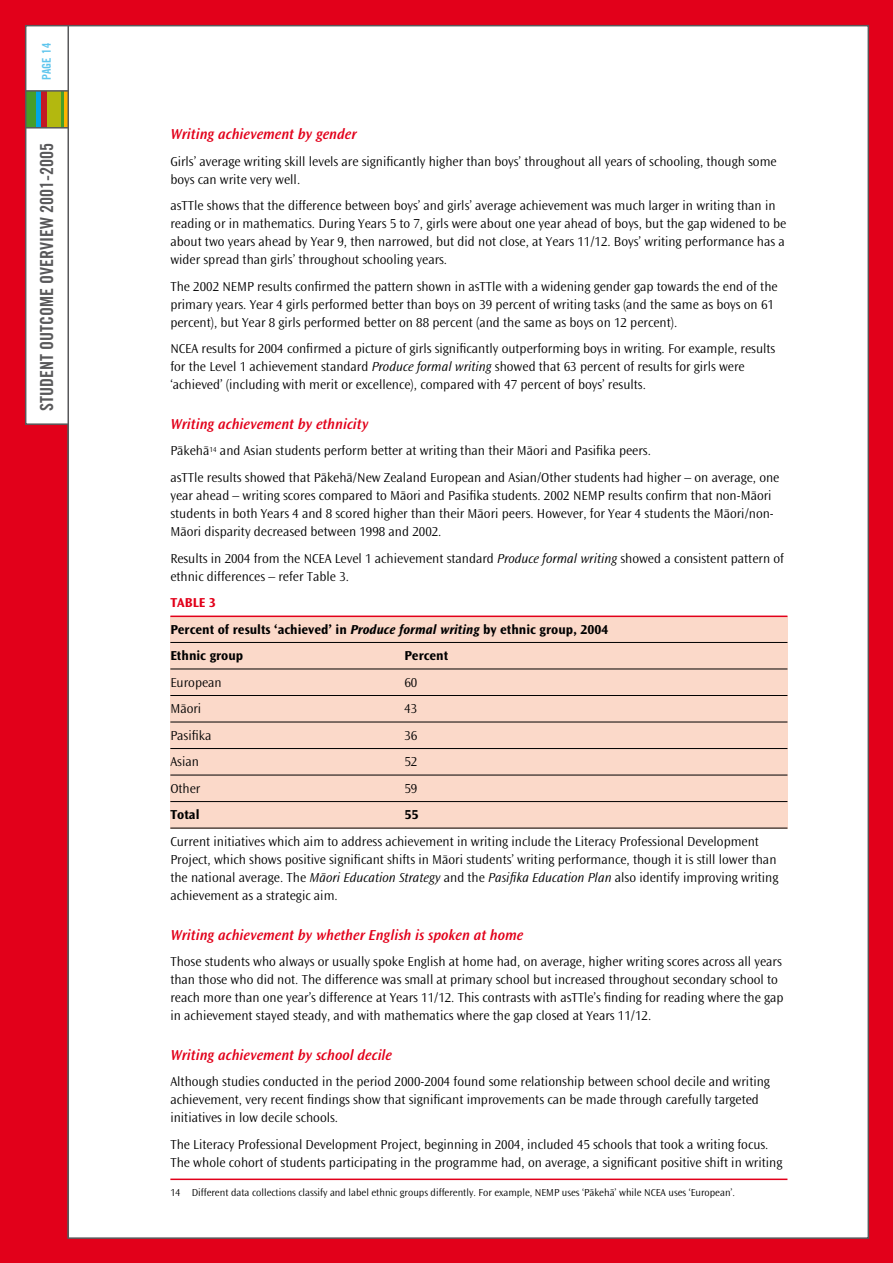
<style>
.page{position:relative;width:893px;height:1263px;background:#fff}
.page>*{position:absolute;margin:0;border:0;box-sizing:border-box;transform-origin:0 0}
.t1{font:18px "Trade Gothic Bold Cond Twenty";color:#58585a}
.t2{font:italic 600 15px "Ocean Sans Maori";color:#e2001a}
.t3{font:300 13.5px/18px "Ocean Sans Maori";color:#000}
.t4{font:700 13.5px/26.5px "Ocean Sans Maori";color:#000}
.t5{font:12px "Trade Gothic Bold Cond Twenty";color:#5ec5ed}
.t6{font:300 10.5px "Ocean Sans Maori";color:#000}
.s1{font-style:italic}
.s2{color:#e2001a}
</style>
<div class="page">
<div style="left:0;top:0;width:892px;height:1262px;background:#e2001a"></div>
<div style="left:25px;top:25px;width:844px;height:1214px;background:#fff"></div>
<hr style="left:67px;top:25px;width:2px;height:1213px;background:#58585a">
<hr style="left:25px;top:127px;width:43px;height:1px;background:#58585a">
<hr style="left:25px;top:90px;width:43px;height:2px;background:#58585a">
<div style="left:170px;top:616px;width:617px;height:213px;background:#fbd9c9"></div>
<hr style="left:170px;top:615px;width:617px;height:2px;background:#e2001a">
<hr style="left:170px;top:642px;width:617px;height:1px;background:#000">
<hr style="left:170px;top:668px;width:617px;height:1px;background:#000">
<hr style="left:170px;top:695px;width:617px;height:1px;background:#000">
<hr style="left:170px;top:721px;width:617px;height:1px;background:#000">
<hr style="left:170px;top:748px;width:617px;height:1px;background:#000">
<hr style="left:170px;top:774px;width:617px;height:1px;background:#000">
<hr style="left:170px;top:801px;width:617px;height:1px;background:#000">
<hr style="left:170px;top:827px;width:617px;height:1px;background:#000">
<hr style="left:170px;top:1178px;width:617px;height:1px;background:#e2001a">
<p class="t5" style="left:39px;top:80px;width:38px;rotate:-90deg">PAGE 14</p>
<h1 class="t1" style="left:36px;top:411px;width:269px;rotate:-90deg">STUDENT OUTCOME OVERVIEW 2001-2005</h1>
<p class="t2" style="left:170px;top:126px;width:188px">Writing achievement by gender</p>
<p class="t3" style="left:170px;top:152px;width:607px">Girls’ average writing skill levels are significantly higher than boys’ throughout all years of schooling, though some boys can write very well.</p>
<p class="t3" style="left:170px;top:197px;width:617px">asTTle shows that the difference between boys’ and girls’ average achievement was much larger in writing than in reading or in mathematics. During Years 5 to 7, girls were about one year ahead of boys, but the gap widened to be about two years ahead by Year 9, then narrowed, but did not close, at Years 11/12. Boys’ writing performance has a wider spread than girls’ throughout schooling years.</p>
<p class="t3" style="left:170px;top:277px;width:608px">The 2002 NEMP results confirmed the pattern shown in asTTle with a widening gender gap towards the end of the primary years. Year 4 girls performed better than boys on 39 percent of writing tasks (and the same as boys on 61 percent), but Year 8 girls performed better on 88 percent (and the same as boys on 12 percent).</p>
<p class="t3" style="left:170px;top:340px;width:606px">NCEA results for 2004 confirmed a picture of girls significantly outperforming boys in writing. For example, results for the Level 1 achievement standard <span class="s1">Produce formal writing</span> showed that 63 percent of results for girls were ‘achieved’ (including with merit or excellence), compared with 47 percent of boys’ results.</p>
<p class="t2" style="left:170px;top:416px;width:199px">Writing achievement by ethnicity</p>
<p class="t3" style="left:170px;top:438px;width:610px;line-height:26.5px">Päkehä<sup>14</sup> and Asian students perform better at writing than their Mäori and Pasifika peers.<br>asTTle results showed that Päkehä/New Zealand European and Asian/Other students had higher – on average, one</p>
<p class="t3" style="left:170px;top:486px;width:604px">year ahead – writing scores compared to Mäori and Pasifika students. 2002 NEMP results confirm that non-Mäori students in both Years 4 and 8 scored higher than their Mäori peers. However, for Year 4 students the Mäori/non-<br>Mäori disparity decreased between 1998 and 2002.</p>
<p class="t3" style="left:170px;top:549px;width:615px">Results in 2004 from the NCEA Level 1 achievement standard <span class="s1">Produce formal writing</span> showed a consistent pattern of ethnic differences – refer Table 3.</p>
<p class="t4" style="left:170px;top:589px;width:439px"><span class="s2">TABLE 3<br></span>Percent of results ‘achieved’ in <span class="s1">Produce formal writing</span> by ethnic group, 2004<br>Ethnic group</p>
<p class="t4" style="left:404px;top:642px;width:45px">Percent</p>
<p class="t3" style="left:170px;top:673px;width:53px">European</p>
<p class="t3" style="left:404px;top:673px;width:14px">60</p>
<p class="t3" style="left:170px;top:699px;width:32px">Mäori</p>
<p class="t3" style="left:404px;top:699px;width:14px">43</p>
<p class="t3" style="left:170px;top:726px;width:42px">Pasifika</p>
<p class="t3" style="left:404px;top:726px;width:14px">36</p>
<p class="t3" style="left:170px;top:752px;width:30px">Asian</p>
<p class="t3" style="left:404px;top:752px;width:14px">52</p>
<p class="t3" style="left:170px;top:779px;width:32px">Other</p>
<p class="t3" style="left:404px;top:779px;width:14px">59</p>
<p class="t4" style="left:170px;top:801px;width:31px">Total</p>
<p class="t4" style="left:404px;top:801px;width:16px">55</p>
<p class="t3" style="left:170px;top:832px;width:609px">Current initiatives which aim to address achievement in writing include the Literacy Professional Development Project, which shows positive significant shifts in Mäori students’ writing performance, though it is still lower than the national average. The <span class="s1">Mäori Education Strategy</span> and the <span class="s1">Pasifika Education Plan</span> also identify improving writing achievement as a strategic aim.</p>
<p class="t2" style="left:170px;top:926px;width:354px">Writing achievement by whether English is spoken at home</p>
<p class="t3" style="left:170px;top:952px;width:614px">Those students who always or usually spoke English at home had, on average, higher writing scores across all years than those who did not. The difference was small at primary school but increased throughout secondary school to reach more than one year’s difference at Years 11/12. This contrasts with asTTle’s finding for reading where the gap in achievement stayed steady, and with mathematics where the gap closed at Years 11/12.</p>
<p class="t2" style="left:170px;top:1046px;width:223px">Writing achievement by school decile</p>
<p class="t3" style="left:170px;top:1073px;width:601px">Although studies conducted in the period 2000-2004 found some relationship between school decile and writing achievement, very recent findings show that significant improvements can be made through carefully targeted initiatives in low decile schools.</p>
<p class="t3" style="left:170px;top:1135px;width:613px">The Literacy Professional Development Project, beginning in 2004, included 45 schools that took a writing focus.<br>The whole cohort of students participating in the programme had, on average, a significant positive shift in writing</p>
<p class="t6" style="left:170px;top:1187px;width:566px">14 Different data collections classify and label ethnic groups differently. For example, NEMP uses ‘Päkehä’ while NCEA uses ‘European’.</p>
</div>
